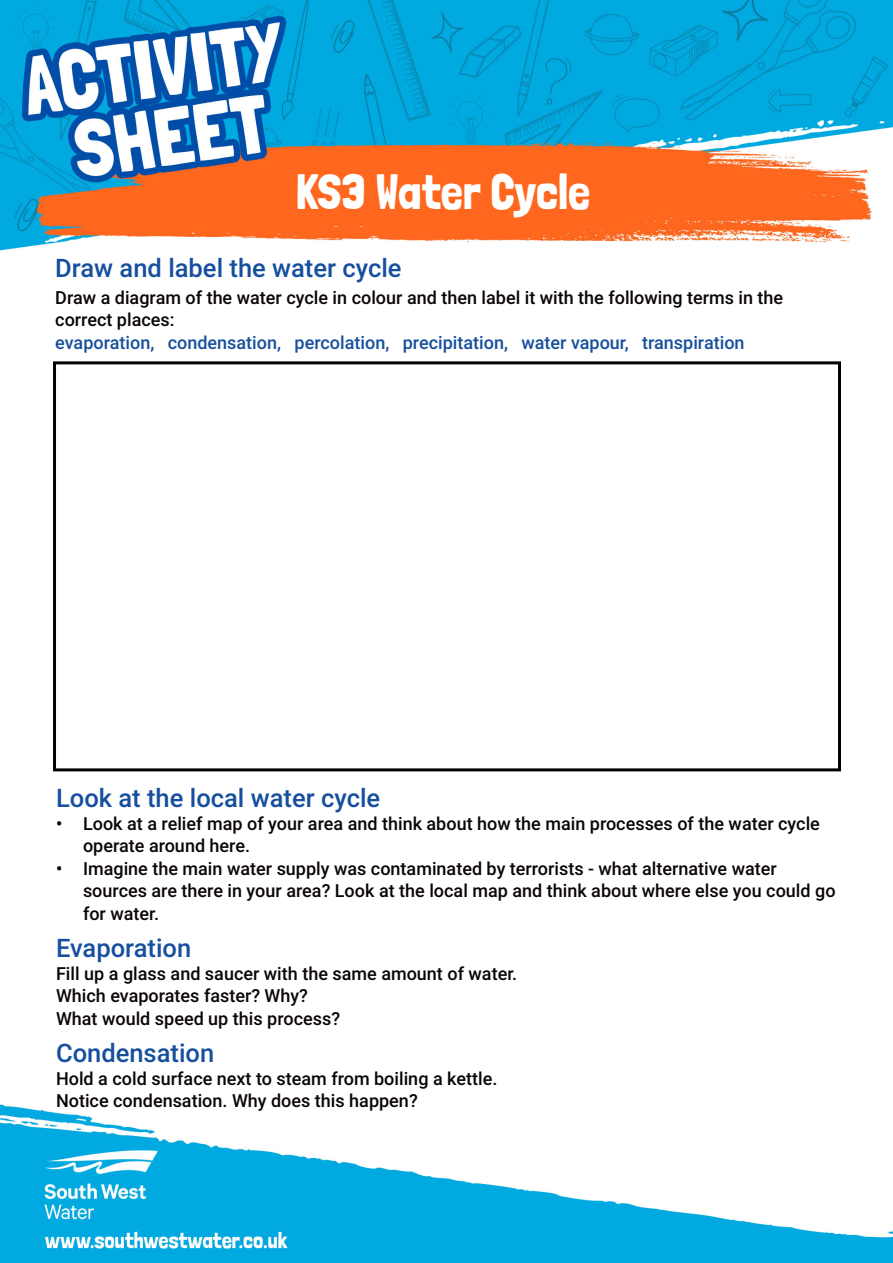
<style>
.page{position:relative;width:893px;height:1263px;background:#fff}
.page>*{position:absolute;margin:0;border:0;box-sizing:border-box;transform-origin:0 0}
.t1{font:49.5px "Londrina Solid";color:#fff}
.t2{font:500 25.5px "Roboto";color:#154f9e}
.t3{font:500 18px/22.5px "Roboto";color:#0b0506}
.t4{font:500 18px "Roboto";color:#164f9d}
</style>
<div class="page">
<img style="left:0;top:0;width:893px;height:1263px">
<div style="left:55px;top:363px;width:784px;height:407px;background:#fff"></div>
<div style="left:53px;top:361px;width:788px;height:410px;border:3px solid #000"></div>
<h1 class="t1" style="left:296px;top:163px;width:296px">KS3 Water Cycle</h1>
<h2 class="t2" style="left:55px;top:250px;width:348px">Draw and label the water cycle</h2>
<p class="t3" style="left:55px;top:285px;width:729px">Draw a diagram of the water cycle in colour and then label it with the following terms in the correct places:</p>
<p class="t4" style="left:55px;top:330px;width:691px">evaporation, condensation, percolation, precipitation, water vapour, transpiration</p>
<h2 class="t2" style="left:56px;top:780px;width:326px">Look at the local water cycle</h2>
<p class="t3" style="left:83px;top:811px;width:738px;text-indent:-27px">• Look at a relief map of your area and think about how the main processes of the water cycle operate around here.</p>
<p class="t3" style="left:83px;top:856px;width:754px;text-indent:-27px">• Imagine the main water supply was contaminated by terrorists - what alternative water sources are there in your area? Look at the local map and think about where else you could go for water.</p>
<h2 class="t2" style="left:56px;top:930px;width:137px">Evaporation</h2>
<p class="t3" style="left:56px;top:961px;width:463px">Fill up a glass and saucer with the same amount of water.<br>Which evaporates faster? Why?<br>What would speed up this process?</p>
<h2 class="t2" style="left:56px;top:1035px;width:160px">Condensation</h2>
<p class="t3" style="left:56px;top:1066px;width:443px">Hold a cold surface next to steam from boiling a kettle.<br>Notice condensation. Why does this happen?</p>
</div>
